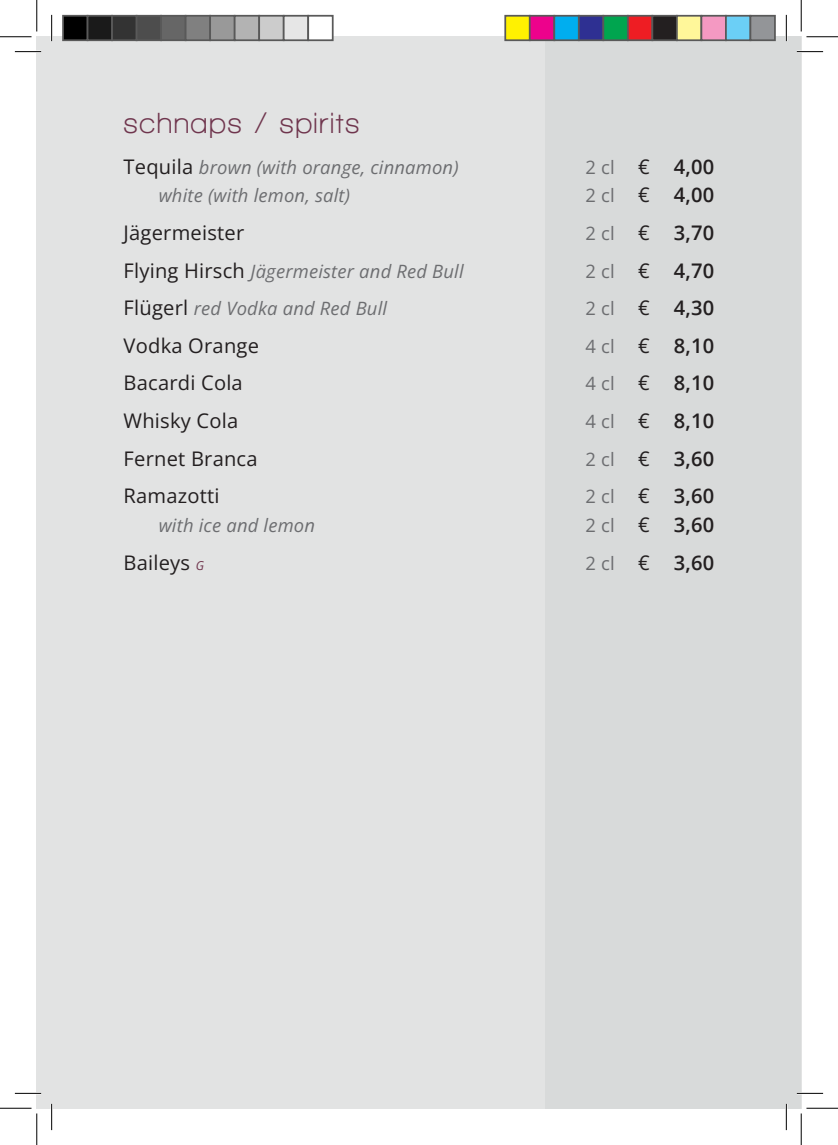
<style>
.page{position:relative;width:838px;height:1145px;background:#fff}
.page>*{position:absolute;margin:0;border:0;box-sizing:border-box;transform-origin:0 0}
.t1{font:700 29.75px "Walkway";letter-spacing:.05em;color:#6f354d}
.t2{font:600 20.12px "Open Sans";letter-spacing:.01em;color:#231f20}
.t3{font:20.12px "Open Sans";letter-spacing:.01em;color:#231f20}
.t4{font:italic 18.38px "Open Sans";letter-spacing:.01em;color:#6c6d70}
.s1{font-style:normal;font-size:20.12px;color:#231f20}
.s2{font-weight:400;font-size:18.38px;color:#6c6d70}
.s3{font-weight:400}
.s4{font-style:italic;font-size:12.25px;color:#6f354d}
</style>
<div class="page">
<div style="left:37px;top:37px;width:764px;height:1071px;background:#e2e3e3"></div>
<div style="left:545px;top:37px;width:256px;height:1071px;background:#d8dada"></div>
<hr style="left:15px;top:51px;width:26px;height:2px;background:#fff">
<hr style="left:796px;top:51px;width:27px;height:2px;background:#fff">
<hr style="left:15px;top:1092px;width:26px;height:2px;background:#fff">
<hr style="left:796px;top:1092px;width:27px;height:2px;background:#fff">
<hr style="left:51px;top:15px;width:2px;height:26px;background:#fff">
<hr style="left:51px;top:1104px;width:2px;height:26px;background:#fff">
<hr style="left:785px;top:15px;width:2px;height:26px;background:#fff">
<hr style="left:785px;top:1104px;width:2px;height:26px;background:#fff">
<svg style="left:15px;top:51px;width:26px;height:1px"></svg>
<svg style="left:796px;top:51px;width:27px;height:1px"></svg>
<svg style="left:15px;top:1093px;width:26px;height:1px"></svg>
<svg style="left:796px;top:1093px;width:27px;height:1px"></svg>
<svg style="left:51px;top:15px;width:1px;height:26px"></svg>
<svg style="left:51px;top:1104px;width:1px;height:26px"></svg>
<svg style="left:786px;top:15px;width:1px;height:26px"></svg>
<svg style="left:786px;top:1104px;width:1px;height:26px"></svg>
<hr style="left:0;top:36px;width:32px;height:1px;background:#000">
<hr style="left:806px;top:36px;width:31px;height:1px;background:#000">
<hr style="left:0;top:1108px;width:32px;height:1px;background:#000">
<hr style="left:806px;top:1108px;width:31px;height:1px;background:#000">
<hr style="left:36px;top:0;width:1px;height:31px;background:#000">
<hr style="left:36px;top:1113px;width:1px;height:32px;background:#000">
<hr style="left:800px;top:0;width:1px;height:31px;background:#000">
<hr style="left:800px;top:1113px;width:1px;height:32px;background:#000">
<div style="left:63px;top:16px;width:25px;height:24px;background:#000"></div>
<div style="left:62px;top:15px;width:26px;height:26px;border:2px solid #595959"></div>
<div style="left:88px;top:16px;width:24px;height:24px;background:#1a1a1a"></div>
<div style="left:87px;top:15px;width:26px;height:26px;border:2px solid #595959"></div>
<div style="left:112px;top:16px;width:25px;height:24px;background:#333"></div>
<div style="left:111px;top:15px;width:26px;height:26px;border:2px solid #595959"></div>
<div style="left:137px;top:16px;width:24px;height:24px;background:#4d4d4d"></div>
<div style="left:136px;top:15px;width:26px;height:26px;border:2px solid #595959"></div>
<div style="left:161px;top:16px;width:25px;height:24px;background:#666"></div>
<div style="left:160px;top:15px;width:26px;height:26px;border:2px solid #595959"></div>
<div style="left:186px;top:16px;width:24px;height:24px;background:#808080"></div>
<div style="left:185px;top:15px;width:26px;height:26px;border:2px solid #595959"></div>
<div style="left:210px;top:16px;width:25px;height:24px;background:#999"></div>
<div style="left:209px;top:15px;width:26px;height:26px;border:2px solid #595959"></div>
<div style="left:235px;top:16px;width:24px;height:24px;background:#b3b3b3"></div>
<div style="left:234px;top:15px;width:26px;height:26px;border:2px solid #595959"></div>
<div style="left:259px;top:16px;width:25px;height:24px;background:#ccc"></div>
<div style="left:258px;top:15px;width:26px;height:26px;border:2px solid #595959"></div>
<div style="left:284px;top:16px;width:24px;height:24px;background:#e6e6e6"></div>
<div style="left:283px;top:15px;width:26px;height:26px;border:2px solid #595959"></div>
<div style="left:308px;top:16px;width:25px;height:24px;background:#fff"></div>
<div style="left:307px;top:15px;width:26px;height:26px;border:2px solid #595959"></div>
<div style="left:505px;top:16px;width:24px;height:24px;background:#fff101"></div>
<div style="left:504px;top:15px;width:26px;height:26px;border:2px solid #595959"></div>
<div style="left:529px;top:16px;width:25px;height:24px;background:#ed028c"></div>
<div style="left:529px;top:15px;width:26px;height:26px;border:2px solid #595959"></div>
<div style="left:554px;top:16px;width:24px;height:24px;background:#00aeef"></div>
<div style="left:553px;top:15px;width:26px;height:26px;border:2px solid #595959"></div>
<div style="left:578px;top:16px;width:25px;height:24px;background:#2e3092"></div>
<div style="left:578px;top:15px;width:26px;height:26px;border:2px solid #595959"></div>
<div style="left:603px;top:16px;width:24px;height:24px;background:#00a54f"></div>
<div style="left:602px;top:15px;width:26px;height:26px;border:2px solid #595959"></div>
<div style="left:627px;top:16px;width:25px;height:24px;background:#ee1d23"></div>
<div style="left:627px;top:15px;width:26px;height:26px;border:2px solid #595959"></div>
<div style="left:652px;top:16px;width:24px;height:24px;background:#231f20"></div>
<div style="left:651px;top:15px;width:26px;height:26px;border:2px solid #595959"></div>
<div style="left:676px;top:16px;width:25px;height:24px;background:#fff79a"></div>
<div style="left:676px;top:15px;width:26px;height:26px;border:2px solid #595959"></div>
<div style="left:701px;top:16px;width:24px;height:24px;background:#f499c2"></div>
<div style="left:700px;top:15px;width:26px;height:26px;border:2px solid #595959"></div>
<div style="left:725px;top:16px;width:25px;height:24px;background:#6bcff6"></div>
<div style="left:725px;top:15px;width:26px;height:26px;border:2px solid #595959"></div>
<div style="left:750px;top:16px;width:24px;height:24px;background:#939598"></div>
<div style="left:749px;top:15px;width:26px;height:26px;border:2px solid #595959"></div>
<h1 class="t1" style="left:124px;top:107px;width:237px">schnaps / spirits</h1>
<p class="t4" style="left:124px;top:154px;width:336px"><span class="s1">Tequila</span> brown (with orange, cinnamon)</p>
<p class="t2" style="left:585px;top:152px;width:130px"><span class="s2">2 cl</span> <span class="s3">€</span> 4,00</p>
<p class="t4" style="left:159px;top:183px;width:193px">white (with lemon, salt)</p>
<p class="t2" style="left:585px;top:181px;width:130px"><span class="s2">2 cl</span> <span class="s3">€</span> 4,00</p>
<p class="t3" style="left:124px;top:219px;width:122px">Jägermeister</p>
<p class="t2" style="left:585px;top:219px;width:130px"><span class="s2">2 cl</span> <span class="s3">€</span> 3,70</p>
<p class="t4" style="left:124px;top:258px;width:341px"><span class="s1">Flying Hirsch</span> Jägermeister and Red Bull</p>
<p class="t2" style="left:585px;top:256px;width:130px"><span class="s2">2 cl</span> <span class="s3">€</span> 4,70</p>
<p class="t4" style="left:124px;top:296px;width:265px"><span class="s1">Flügerl</span> red Vodka and Red Bull</p>
<p class="t2" style="left:585px;top:294px;width:130px"><span class="s2">2 cl</span> <span class="s3">€</span> 4,30</p>
<p class="t3" style="left:124px;top:332px;width:137px">Vodka Orange</p>
<p class="t2" style="left:585px;top:332px;width:130px"><span class="s2">4 cl</span> <span class="s3">€</span> 8,10</p>
<p class="t3" style="left:124px;top:369px;width:121px">Bacardi Cola</p>
<p class="t2" style="left:585px;top:369px;width:130px"><span class="s2">4 cl</span> <span class="s3">€</span> 8,10</p>
<p class="t3" style="left:124px;top:407px;width:116px">Whisky Cola</p>
<p class="t2" style="left:585px;top:407px;width:130px"><span class="s2">4 cl</span> <span class="s3">€</span> 8,10</p>
<p class="t3" style="left:124px;top:445px;width:135px">Fernet Branca</p>
<p class="t2" style="left:585px;top:445px;width:130px"><span class="s2">2 cl</span> <span class="s3">€</span> 3,60</p>
<p class="t3" style="left:124px;top:482px;width:97px">Ramazotti</p>
<p class="t2" style="left:585px;top:482px;width:130px"><span class="s2">2 cl</span> <span class="s3">€</span> 3,60</p>
<p class="t4" style="left:159px;top:512px;width:158px">with ice and lemon</p>
<p class="t2" style="left:585px;top:511px;width:130px"><span class="s2">2 cl</span> <span class="s3">€</span> 3,60</p>
<p class="t3" style="left:124px;top:549px;width:82px">Baileys <span class="s4">G</span></p>
<p class="t2" style="left:585px;top:549px;width:130px"><span class="s2">2 cl</span> <span class="s3">€</span> 3,60</p>
</div>
